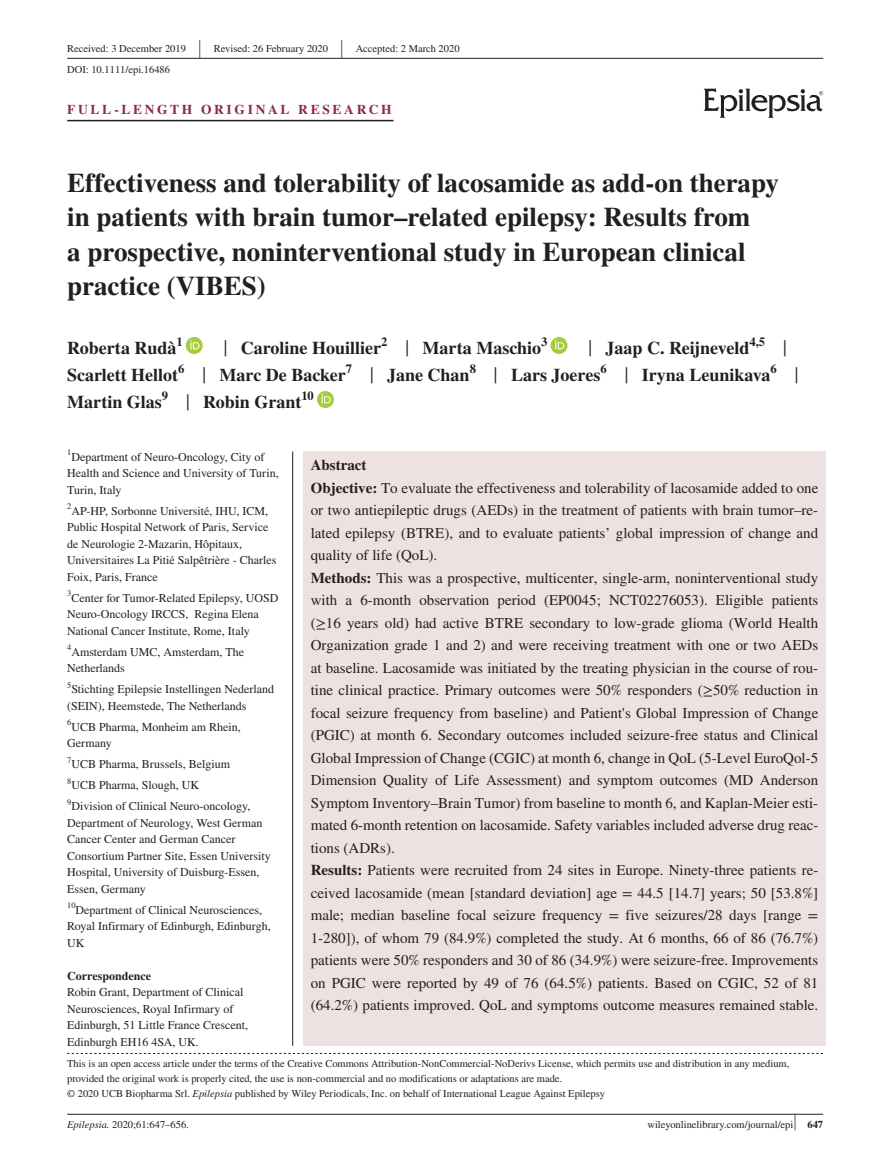
<style>
.page{position:relative;width:893px;height:1174px;background:#fff}
.page>*{position:absolute;margin:0;border:0;box-sizing:border-box;transform-origin:0 0}
.t1{font:700 27px/34.5px "STIX";color:#231f20}
.t2{font:26.55px "STIX";color:#231f20;scale:.4 1}
.t3{font:700 18px/27px "STIX";color:#231f20}
.t4{font:15px/22.5px "STIX";color:#231f20}
.t5{font:700 13.5px "STIX";letter-spacing:.2em;color:#8c284e}
.t6{font:12px/16.5px "STIX";color:#231f20}
.t7{font:700 12px "STIX";color:#231f20}
.t8{font:10.5px/15px "STIX";color:#231f20}
.t9{font:8.4px "STIX";color:#231f20}
.s1{font-weight:400;font-size:23.4px}
.s2{font-weight:700}
.s3{font-style:italic}
.s4{font-size:23.1px}
</style>
<div class="page">
<hr style="left:67px;top:1113px;width:756px;height:1px;background:#231f20">
<svg style="left:704px;top:88px;width:119px;height:30px"></svg>
<hr style="left:67px;top:58px;width:756px;height:1px;background:#231f20">
<hr style="left:67px;top:120px;width:326px;height:1px;background:#231f20">
<svg style="left:186px;top:337px;width:17px;height:17px"></svg>
<svg style="left:190px;top:340px;width:9px;height:9px"></svg>
<svg style="left:550px;top:337px;width:17px;height:17px"></svg>
<svg style="left:555px;top:340px;width:9px;height:9px"></svg>
<div style="left:317px;top:391px;width:17px;height:17px;background:#a5cd39;border-radius:50%"></div>
<svg style="left:321px;top:394px;width:10px;height:9px"></svg>
<svg style="left:67px;top:1053px;width:756px;height:1px"></svg>
<div style="left:303px;top:451px;width:523px;height:594px;background:#eee1e1"></div>
<hr style="left:292px;top:451px;width:1px;height:594px;background:#231f20">
<p class="t8" style="left:67px;top:41px;width:120px">Received: 3 December 2019</p>
<h2 class="t2" style="left:199px;top:31px;width:7px">|</h2>
<p class="t8" style="left:214px;top:41px;width:116px">Revised: 26 February 2020</p>
<h2 class="t2" style="left:341px;top:31px;width:7px">|</h2>
<p class="t8" style="left:356px;top:41px;width:105px">Accepted: 2 March 2020</p>
<p class="t8" style="left:67px;top:63px;width:104px">DOI: 10.1111/epi.16486</p>
<p class="t5" style="left:67px;top:101px;width:326px">FULL-LENGTH ORIGINAL RESEARCH</p>
<h1 class="t1" style="left:67px;top:165px;width:713px">Effectiveness and tolerability of lacosamide as add-on therapy in patients with brain tumor–related epilepsy: Results from<br>a prospective, noninterventional study in European clinical practice (VIBES)</h1>
<p class="t3" style="left:67px;top:334px;width:117px">Roberta Rudà<sup>1</sup></p>
<p class="t3" style="left:224px;top:334px;width:325px"><span class="s1">|</span> Caroline Houillier<sup>2</sup> <span class="s1">|</span> Marta Maschio<sup>3</sup></p>
<p class="t3" style="left:67px;top:334px;width:733px;text-indent:521px"><span class="s1">|</span> Jaap C. Reijneveld<sup>4,5</sup> <span class="s1">|<br></span>Scarlett Hellot<sup>6</sup> <span class="s1">|</span> Marc De Backer<sup>7</sup> <span class="s1">|</span> Jane Chan<sup>8</sup> <span class="s1">|</span> Lars Joeres<sup>6</sup> <span class="s1">|</span> Iryna Leunikava<sup>6</sup> <span class="s1">|<br></span>Martin Glas<sup>9</sup> <span class="s1">|</span> Robin Grant<sup>10</sup></p>
<p class="t9" style="left:67px;top:446px;width:6px">1</p>
<p class="t6" style="left:67px;top:449px;width:213px;text-indent:4px">Department of Neuro-Oncology, City of<br>Health and Science and University of Turin,<br>Turin, Italy</p>
<p class="t9" style="left:67px;top:500px;width:6px">2</p>
<p class="t6" style="left:67px;top:503px;width:211px;text-indent:4px">AP-HP, Sorbonne Université, IHU, ICM, Public Hospital Network of Paris, Service de Neurologie 2-Mazarin, Hôpitaux, Universitaires La Pitié Salpêtrière - Charles Foix, Paris, France</p>
<p class="t9" style="left:67px;top:587px;width:6px">3</p>
<p class="t6" style="left:67px;top:590px;width:213px;text-indent:4px">Center for Tumor-Related Epilepsy, UOSD<br>Neuro-Oncology IRCCS, Regina Elena<br>National Cancer Institute, Rome, Italy</p>
<p class="t9" style="left:67px;top:641px;width:6px">4</p>
<p class="t6" style="left:67px;top:644px;width:178px;text-indent:4px">Amsterdam UMC, Amsterdam, The<br>Netherlands</p>
<p class="t9" style="left:67px;top:679px;width:6px">5</p>
<p class="t6" style="left:67px;top:681px;width:209px;text-indent:4px">Stichting Epilepsie Instellingen Nederland (SEIN), Heemstede, The Netherlands</p>
<p class="t9" style="left:67px;top:716px;width:6px">6</p>
<p class="t6" style="left:67px;top:719px;width:175px;text-indent:4px">UCB Pharma, Monheim am Rhein,<br>Germany</p>
<p class="t9" style="left:67px;top:754px;width:6px">7</p>
<p class="t6" style="left:71px;top:756px;width:160px">UCB Pharma, Brussels, Belgium</p>
<p class="t9" style="left:67px;top:775px;width:6px">8</p>
<p class="t6" style="left:67px;top:775px;width:185px;line-height:21px;text-indent:4px">UCB Pharma, Slough, UK<br><sup>9</sup>Division of Clinical Neuro-oncology,</p>
<p class="t6" style="left:67px;top:815px;width:205px">Department of Neurology, West German Cancer Center and German Cancer Consortium Partner Site, Essen University Hospital, University of Duisburg-Essen, Essen, Germany</p>
<p class="t6" style="left:67px;top:902px;width:205px"><sup>10</sup>Department of Clinical Neurosciences,<br>Royal Infirmary of Edinburgh, Edinburgh,<br>UK</p>
<p class="t7" style="left:67px;top:968px;width:85px">Correspondence</p>
<p class="t6" style="left:67px;top:984px;width:183px">Robin Grant, Department of Clinical Neurosciences, Royal Infirmary of Edinburgh, 51 Little France Crescent, Edinburgh EH16 4SA, UK.</p>
<p class="t4" style="left:311px;top:455px;width:509px"><span class="s2">Abstract<br>Objective:</span> To evaluate the effectiveness and tolerability of lacosamide added to one or two antiepileptic drugs (AEDs) in the treatment of patients with brain tumor–re&shy;lated epilepsy (BTRE), and to evaluate patients’ global impression of change and quality of life (QoL).<br><span class="s2">Methods:</span> This was a prospective, multicenter, single-arm, noninterventional study with a 6-month observation period (EP0045; NCT02276053). Eligible patients (≥16 years old) had active BTRE secondary to low-grade glioma (World Health Organization grade 1 and 2) and were receiving treatment with one or two AEDs at baseline. Lacosamide was initiated by the treating physician in the course of rou&shy;tine clinical practice. Primary outcomes were 50% responders (≥50% reduction in focal seizure frequency from baseline) and Patient's Global Impression of Change (PGIC) at month 6. Secondary outcomes included seizure-free status and Clinical Global Impression of Change (CGIC) at month 6, change in QoL (5-Level EuroQol-5<br>Dimension Quality of Life Assessment) and symptom outcomes (MD Anderson Symptom Inventory–Brain Tumor) from baseline to month 6, and Kaplan-Meier esti&shy;mated 6-month retention on lacosamide. Safety variables included adverse drug reac&shy;tions (ADRs).<br><span class="s2">Results:</span> Patients were recruited from 24 sites in Europe. Ninety-three patients re&shy;ceived lacosamide (mean [standard deviation] age = 44.5 [14.7] years; 50 [53.8%] male; median baseline focal seizure frequency = five seizures/28 days [range = 1-280]), of whom 79 (84.9%) completed the study. At 6 months, 66 of 86 (76.7%) patients were 50% responders and 30 of 86 (34.9%) were seizure-free. Improvements on PGIC were reported by 49 of 76 (64.5%) patients. Based on CGIC, 52 of 81 (64.2%) patients improved. QoL and symptoms outcome measures remained stable.</p>
<p class="t8" style="left:67px;top:1057px;width:724px">This is an open access article under the terms of the Creative Commons Attribution-NonCommercial-NoDerivs License, which permits use and distribution in any medium, provided the original work is properly cited, the use is non-commercial and no modifications or adaptations are made.<br>© 2020 UCB Biopharma Srl. <span class="s3">Epilepsia</span> published by Wiley Periodicals, Inc. on behalf of International League Against Epilepsy</p>
<p class="t8" style="left:67px;top:1117px;width:123px"><span class="s3">Epilepsia.</span> 2020;61:647–656.</p>
<p class="t8" style="left:647px;top:1117px;width:177px">wileyonlinelibrary.com/journal/epi<span class="s4">|</span> <span class="s2">647</span></p>
</div>
